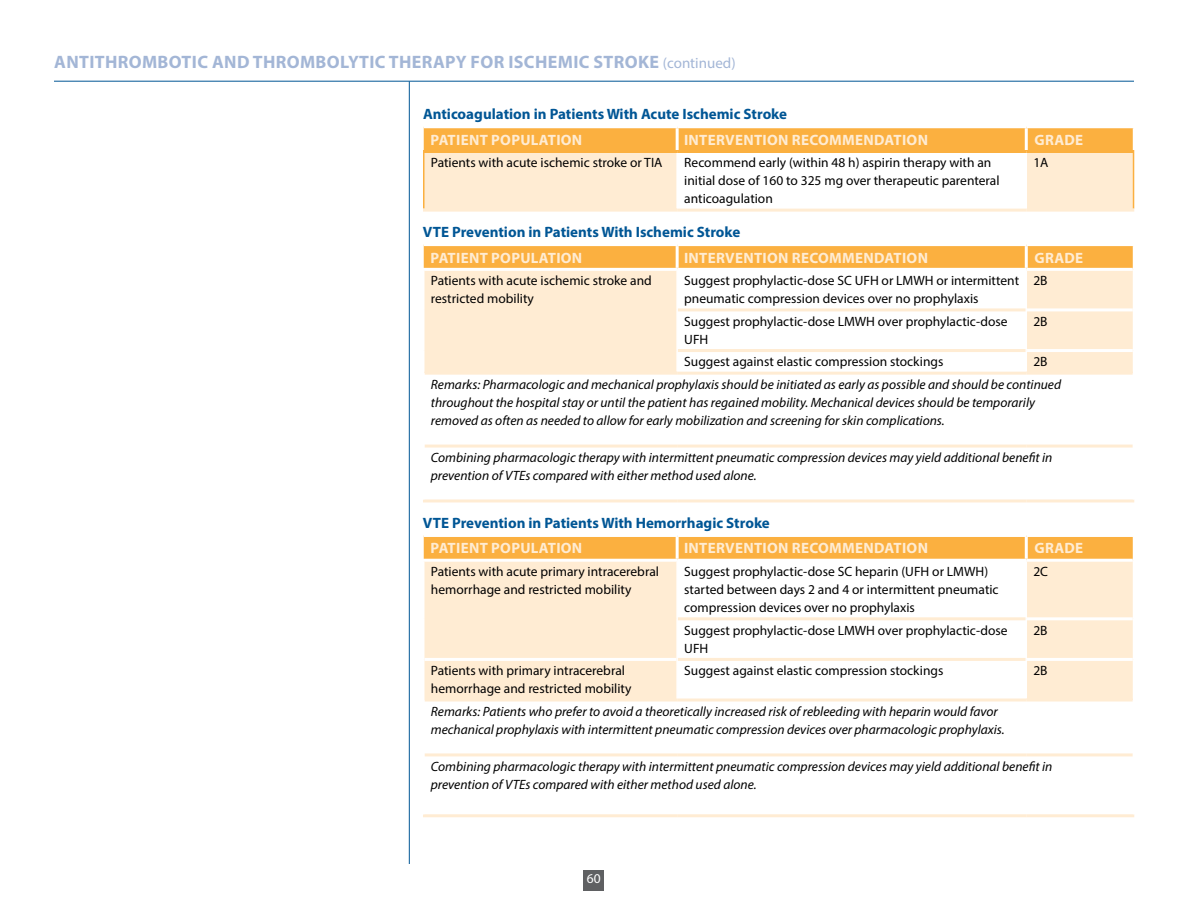
<style>
.page{position:relative;width:1188px;height:918px;background:#fff}
.page>*{position:absolute;margin:0;border:0;box-sizing:border-box;transform-origin:0 0}
.t1{font:700 18px "Myriad Pro";letter-spacing:.02em;color:#a3b6d6}
.t2{font:700 15px "Myriad Pro";letter-spacing:.02em;color:#ffecd3}
.t3{font:700 15px "Myriad Pro";color:#005695}
.t4{font:italic 13.5px/18px "Myriad Pro";color:#000}
.t5{font:13.5px/18px "Myriad Pro";color:#000}
.t6{font:13.5px "Myriad Pro";color:#fff}
.s1{font-weight:400;font-size:15px}
</style>
<div class="page">
<hr style="left:54px;top:81px;width:1080px;height:1px;background:#005695">
<hr style="left:409px;top:81px;width:1px;height:783px;background:#005695">
<div style="left:584px;top:870px;width:20px;height:20px;background:#5f6062"></div>
<svg style="left:424px;top:127px;width:710px;height:82px"></svg>
<hr style="left:676px;top:153px;width:2px;height:56px;background:#fff">
<hr style="left:1026px;top:153px;width:1px;height:56px;background:#fff">
<hr style="left:423px;top:150px;width:254px;height:3px;background:#fbb040">
<hr style="left:677px;top:150px;width:349px;height:3px;background:#fbb040">
<hr style="left:1026px;top:150px;width:108px;height:3px;background:#fbb040">
<hr style="left:423px;top:153px;width:1px;height:56px;background:#fbb040">
<hr style="left:1133px;top:153px;width:1px;height:56px;background:#fbb040">
<hr style="left:423px;top:209px;width:254px;height:3px;background:#ffecd3">
<hr style="left:677px;top:209px;width:349px;height:3px;background:#ffecd3">
<hr style="left:1026px;top:209px;width:108px;height:3px;background:#ffecd3">
<svg style="left:424px;top:271px;width:709px;height:174px"></svg>
<svg style="left:424px;top:245px;width:709px;height:23px;background:#fbb44b"></svg>
<hr style="left:424px;top:445px;width:253px;height:3px;background:#ffecd3">
<hr style="left:677px;top:445px;width:349px;height:3px;background:#ffecd3">
<hr style="left:1026px;top:445px;width:107px;height:3px;background:#ffecd3">
<hr style="left:423px;top:499px;width:254px;height:3px;background:#ffecd3">
<hr style="left:677px;top:499px;width:349px;height:3px;background:#ffecd3">
<hr style="left:1026px;top:499px;width:108px;height:3px;background:#ffecd3">
<hr style="left:1026px;top:271px;width:1px;height:39px;background:#fff">
<hr style="left:1026px;top:310px;width:1px;height:41px;background:#fff">
<svg style="left:1026px;top:351px;width:1px;height:21px"></svg>
<hr style="left:676px;top:271px;width:2px;height:39px;background:#fff">
<hr style="left:676px;top:310px;width:2px;height:41px;background:#fff">
<hr style="left:676px;top:351px;width:2px;height:21px;background:#fff">
<hr style="left:424px;top:372px;width:253px;height:3px;background:#ffecd3">
<hr style="left:678px;top:308px;width:348px;height:3px;background:#ffecd3">
<hr style="left:678px;top:349px;width:348px;height:3px;background:#ffecd3">
<hr style="left:677px;top:372px;width:349px;height:3px;background:#ffecd3">
<hr style="left:1026px;top:372px;width:107px;height:3px;background:#ffecd3">
<hr style="left:1027px;top:308px;width:106px;height:3px;background:#fff">
<hr style="left:1027px;top:349px;width:106px;height:3px;background:#fff">
<svg style="left:424px;top:562px;width:709px;height:195px"></svg>
<hr style="left:676px;top:562px;width:2px;height:57px;background:#fff">
<hr style="left:676px;top:619px;width:2px;height:40px;background:#fff">
<hr style="left:424px;top:658px;width:252px;height:3px;background:#fff">
<hr style="left:424px;top:699px;width:253px;height:3px;background:#ffecd3">
<svg style="left:424px;top:535px;width:709px;height:24px;background:#fbb853"></svg>
<hr style="left:676px;top:659px;width:2px;height:40px;background:#fff">
<hr style="left:424px;top:753px;width:253px;height:3px;background:#ffecd3">
<hr style="left:677px;top:753px;width:349px;height:3px;background:#ffecd3">
<hr style="left:1026px;top:753px;width:107px;height:3px;background:#ffecd3">
<hr style="left:423px;top:814px;width:254px;height:3px;background:#ffecd3">
<hr style="left:677px;top:814px;width:349px;height:3px;background:#ffecd3">
<hr style="left:1026px;top:814px;width:108px;height:3px;background:#ffecd3">
<hr style="left:1026px;top:562px;width:1px;height:57px;background:#fff">
<hr style="left:1026px;top:619px;width:1px;height:40px;background:#fff">
<hr style="left:1026px;top:659px;width:1px;height:40px;background:#fff">
<hr style="left:678px;top:617px;width:348px;height:3px;background:#ffecd3">
<hr style="left:678px;top:658px;width:348px;height:3px;background:#ffecd3">
<hr style="left:677px;top:699px;width:349px;height:3px;background:#ffecd3">
<hr style="left:1026px;top:699px;width:107px;height:3px;background:#ffecd3">
<hr style="left:1027px;top:617px;width:106px;height:3px;background:#fff">
<hr style="left:1027px;top:658px;width:106px;height:3px;background:#fff">
<h1 class="t1" style="left:54px;top:50px;width:683px">ANTITHROMBOTIC AND THROMBOLYTIC THERAPY FOR ISCHEMIC STROKE <span class="s1">(continued)</span></h1>
<p class="t3" style="left:423px;top:104px;width:366px">ANTICOAGULATION IN PATIENTS WITH ACUTE ISCHEMIC STROKE</p>
<p class="t2" style="left:431px;top:130px;width:18px">PATIENT</p>
<p class="t2" style="left:491px;top:130px;width:19px">POPULATION</p>
<p class="t2" style="left:684px;top:130px;width:15px">INTER</p>
<p class="t2" style="left:725px;top:130px;width:20px">VENTION</p>
<p class="t2" style="left:792px;top:130px;width:19px">RECO</p>
<p class="t2" style="left:829px;top:130px;width:65px">MMENDATION</p>
<p class="t2" style="left:1035px;top:130px;width:49px">GRADE</p>
<p class="t5" style="left:431px;top:154px;width:233px">Patients with acute ischemic stroke or TIA</p>
<p class="t5" style="left:684px;top:154px;width:317px">Recommend early (within 48 h) aspirin therapy with an initial dose of 160 to 325 mg over therapeutic parenteral anticoagulation</p>
<p class="t5" style="left:1033px;top:154px;width:17px">1A</p>
<p class="t3" style="left:423px;top:222px;width:319px">VTE PREVENTION IN PATIENTS WITH ISCHEMIC STROKE</p>
<p class="t2" style="left:431px;top:248px;width:18px">PATIENT</p>
<p class="t2" style="left:491px;top:248px;width:19px">POPULATION</p>
<p class="t2" style="left:684px;top:248px;width:15px">INTER</p>
<p class="t2" style="left:725px;top:248px;width:20px">VENTION</p>
<p class="t2" style="left:792px;top:248px;width:19px">RECO</p>
<p class="t2" style="left:829px;top:248px;width:65px">MMENDATION</p>
<p class="t2" style="left:1035px;top:248px;width:49px">GRADE</p>
<p class="t5" style="left:431px;top:271px;width:222px">Patients with acute ischemic stroke and restricted mobility</p>
<p class="t5" style="left:684px;top:271px;width:336px">Suggest prophylactic-dose SC UFH or LMWH or intermittent pneumatic compression devices over no prophylaxis</p>
<p class="t5" style="left:1033px;top:271px;width:16px">2B</p>
<p class="t5" style="left:684px;top:312px;width:325px">Suggest prophylactic-dose LMWH over prophylactic-dose<br>UFH</p>
<p class="t5" style="left:1033px;top:312px;width:16px">2B</p>
<p class="t5" style="left:684px;top:353px;width:261px">Suggest against elastic compression stockings</p>
<p class="t5" style="left:1033px;top:353px;width:16px">2B</p>
<p class="t4" style="left:431px;top:375px;width:632px">Remarks: Pharmacologic and mechanical prophylaxis should be initiated as early as possible and should be continued throughout the hospital stay or until the patient has regained mobility. Mechanical devices should be temporarily removed as often as needed to allow for early mobilization and screening for skin complications.</p>
<p class="t4" style="left:431px;top:448px;width:623px">Combining pharmacologic therapy with intermittent pneumatic compression devices may yield additional benefit in prevention of VTEs compared with either method used alone.</p>
<p class="t3" style="left:423px;top:513px;width:348px">VTE PREVENTION IN PATIENTS WITH HEMORRHAGIC STROKE</p>
<p class="t2" style="left:431px;top:539px;width:18px">PATIENT</p>
<p class="t2" style="left:491px;top:539px;width:19px">POPULATION</p>
<p class="t2" style="left:684px;top:539px;width:15px">INTER</p>
<p class="t2" style="left:725px;top:539px;width:20px">VENTION</p>
<p class="t2" style="left:792px;top:539px;width:19px">RECO</p>
<p class="t2" style="left:829px;top:539px;width:65px">MMENDATION</p>
<p class="t2" style="left:1035px;top:539px;width:49px">GRADE</p>
<p class="t5" style="left:431px;top:562px;width:230px">Patients with acute primary intracerebral hemorrhage and restricted mobility</p>
<p class="t5" style="left:684px;top:562px;width:316px">Suggest prophylactic-dose SC heparin (UFH or LMWH) started between days 2 and 4 or intermittent pneumatic compression devices over no prophylaxis</p>
<p class="t5" style="left:1033px;top:562px;width:16px">2C</p>
<p class="t5" style="left:684px;top:621px;width:325px">Suggest prophylactic-dose LMWH over prophylactic-dose<br>UFH</p>
<p class="t5" style="left:1033px;top:621px;width:16px">2B</p>
<p class="t5" style="left:431px;top:662px;width:202px">Patients with primary intracerebral hemorrhage and restricted mobility</p>
<p class="t5" style="left:684px;top:662px;width:261px">Suggest against elastic compression stockings</p>
<p class="t5" style="left:1033px;top:662px;width:16px">2B</p>
<p class="t4" style="left:431px;top:702px;width:575px">Remarks: Patients who prefer to avoid a theoretically increased risk of rebleeding with heparin would favor mechanical prophylaxis with intermittent pneumatic compression devices over pharmacologic prophylaxis.</p>
<p class="t4" style="left:431px;top:757px;width:623px">Combining pharmacologic therapy with intermittent pneumatic compression devices may yield additional benefit in prevention of VTEs compared with either method used alone.</p>
<p class="t6" style="left:587px;top:870px;width:15px">60</p>
</div>
